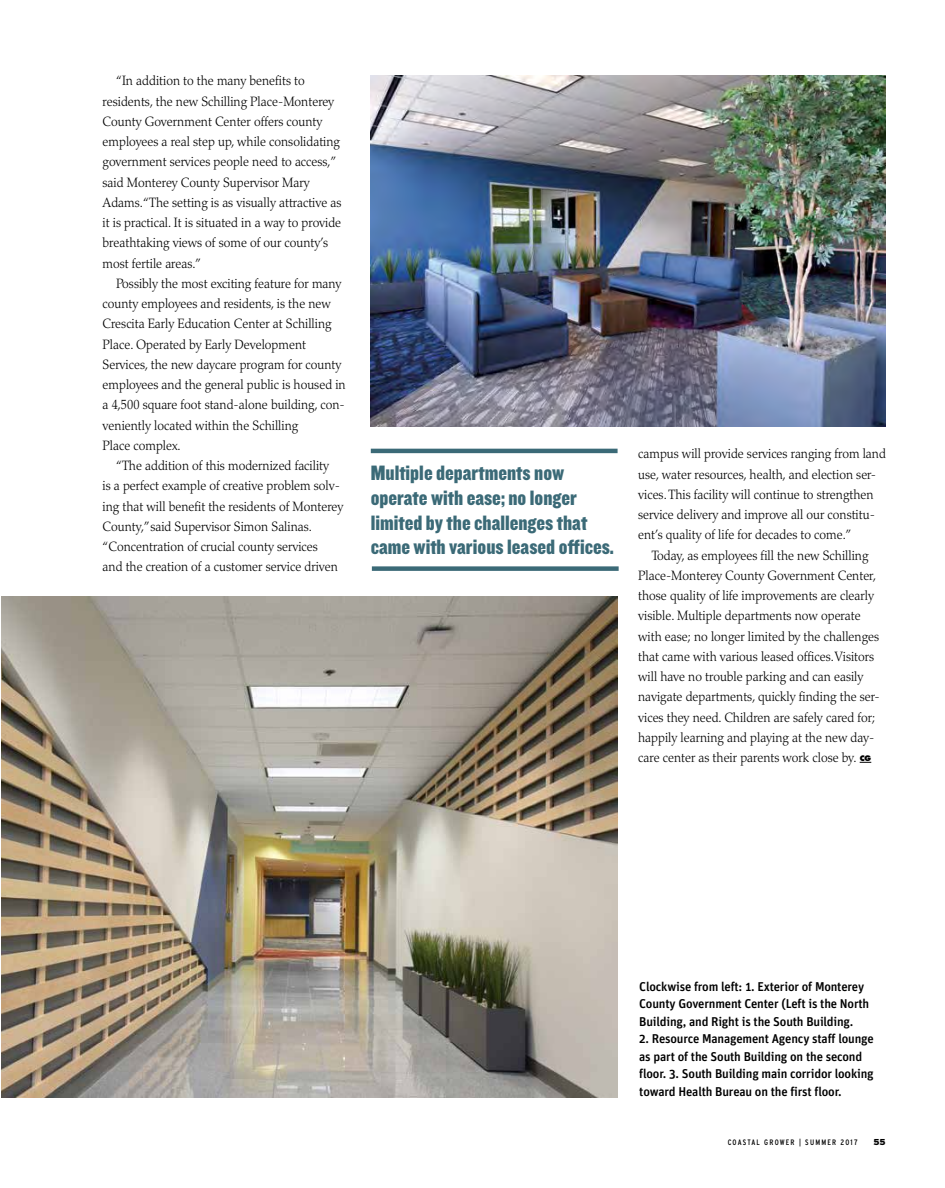
<style>
.page{position:relative;width:945px;height:1188px;background:#fff}
.page>*{position:absolute;margin:0;border:0;box-sizing:border-box;transform-origin:0 0}
.t1{font:21.6px/24.6px "Knockout 70 Full Welterwt";color:#3b6a77}
.t2{font:300 13.5px/20.2px "Palatino";color:#000;scale:.92 1}
.t3{font:500 12.75px/17.5px "Unit OT";letter-spacing:-.015em;color:#000}
.t4{font:900 8.7px "Interstate";color:#000}
.t5{font:condensed 7.8px "Interstate";letter-spacing:.15em;color:#000}
.s1{font-family:"Futura";font-weight:800;font-size:7.5px}
</style>
<div class="page">
<hr style="left:371px;top:449px;width:247px;height:4px;background:#3b6a77">
<div style="left:372px;top:566px;width:247px;height:5px;background:#3b6a77"></div>
<img style="left:371px;top:76px;width:515px;height:351px">
<img style="left:1px;top:596px;width:617px;height:501px">
<p class="t2" style="left:103px;top:71px;width:261px;text-indent:14px">“In addition to the many benefits to residents, the new Schilling Place-Monterey County Government Center offers county employees a real step up, while consolidating government services people need to access,” said Monterey County Supervisor Mary Adams. “The setting is as visually attractive as it is practical. It is situated in a way to provide breathtaking views of some of our county’s most fertile areas.”</p>
<p class="t2" style="left:103px;top:273px;width:266px;text-indent:14px">Possibly the most exciting feature for many county employees and residents, is the new Crescita Early Education Center at Schilling Place. Operated by Early Development Services, the new daycare program for county employees and the general public is housed in a 4,500 square foot stand-alone building, con&shy;veniently located within the Schilling<br>Place complex.</p>
<p class="t2" style="left:103px;top:456px;width:263px;text-indent:14px">“The addition of this modernized facility<br>is a perfect example of creative problem solv&shy;ing that will benefit the residents of Monterey County,”said Supervisor Simon Salinas. “Concentration of crucial county services<br>and the creation of a customer service driven</p>
<h1 class="t1" style="left:371px;top:460px;width:245px">Multiple departments now operate with ease; no longer limited by the challenges that came with various leased offices.</h1>
<p class="t2" style="left:638px;top:444px;width:271px">campus will provide services ranging from land use, water resources, health, and election ser&shy;vices. This facility will continue to strengthen service delivery and improve all our constitu&shy;ent’s quality of life for decades to come.”</p>
<p class="t2" style="left:638px;top:545px;width:264px;text-indent:14px">Today, as employees fill the new Schilling Place-Monterey County Government Center, those quality of life improvements are clearly visible. Multiple departments now operate with ease; no longer limited by the challenges that came with various leased offices. Visitors will have no trouble parking and can easily navigate departments, quickly finding the ser&shy;vices they need. Children are safely cared for; happily learning and playing at the new day&shy;care center as their parents work close by. <span class="s1">CG</span></p>
<p class="t3" style="left:639px;top:978px;width:232px">Clockwise from left: 1. Exterior of Monterey<br>County Government Center (Left is the North<br>Building, and Right is the South Building.</p>
<p class="t3" style="left:639px;top:1030px;width:236px">2. Resource Management Agency staff lounge as part of the South Building on the second floor. 3. South Building main corridor looking toward Health Bureau on the first floor.</p>
<p class="t5" style="left:728px;top:1138px;width:131px">COASTAL GROWER | SUMMER 2017</p>
<p class="t4" style="left:873px;top:1137px;width:14px">55</p>
</div>
